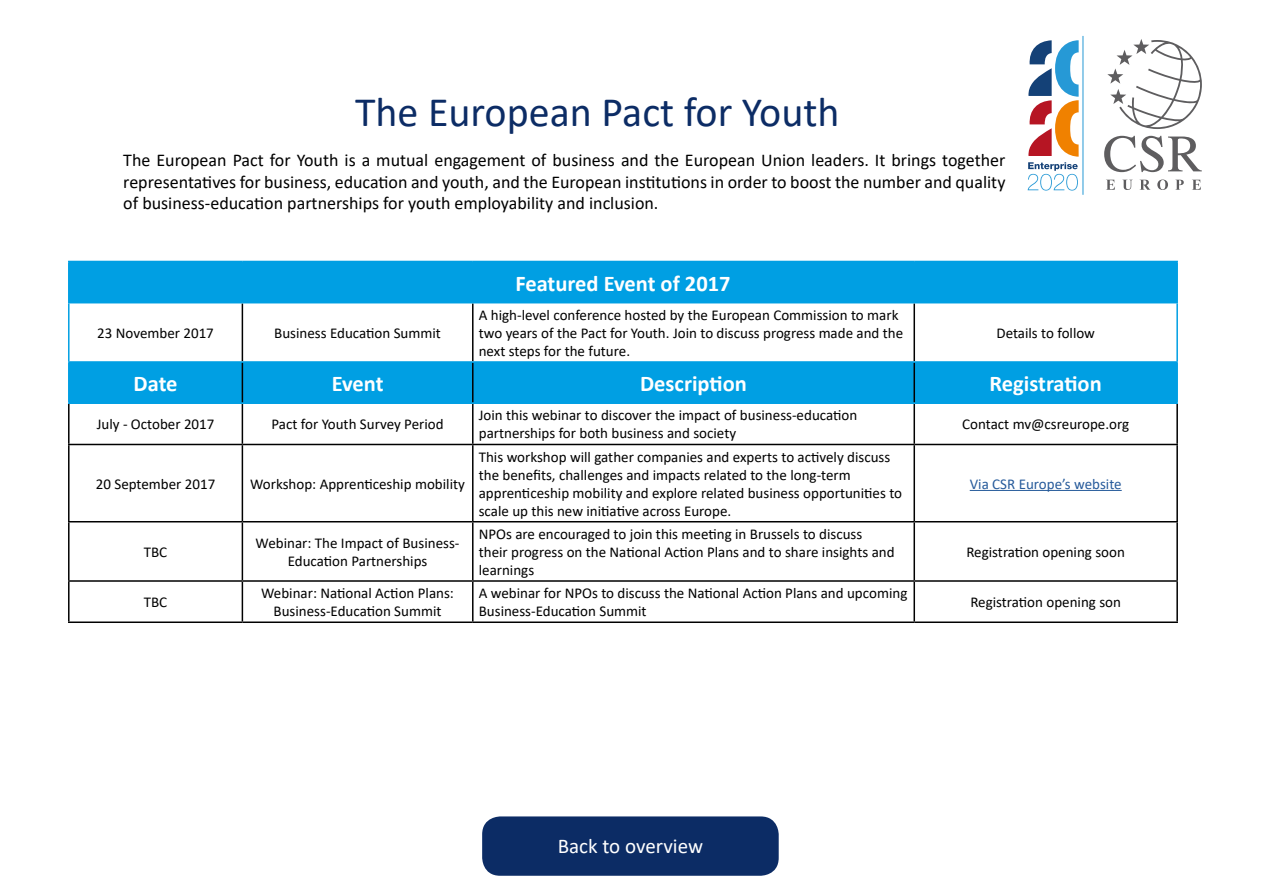
<style>
.page{position:relative;width:1263px;height:893px;background:#fff}
.page>*{position:absolute;margin:0;border:0;box-sizing:border-box;transform-origin:0 0}
.t1{font:42px "Calibri";color:#0c2c65}
.t2{font:700 22.5px "Calibri";color:#fff}
.t3{font:21px "Calibri";color:#fff}
.t4{font:18px/21.6px "Calibri";color:#000;text-align:justify}
.t5{font:15px/18px "Calibri";color:#000}
.t6{font:15px "Calibri";color:#275b9b}
</style>
<div class="page">
<svg style="left:1104px;top:136px;width:98px;height:36px"></svg>
<svg style="left:1107px;top:39px;width:95px;height:90px"></svg>
<svg style="left:1106px;top:180px;width:9px;height:10px"></svg>
<svg style="left:1123px;top:180px;width:9px;height:10px"></svg>
<svg style="left:1139px;top:180px;width:11px;height:10px"></svg>
<svg style="left:1157px;top:179px;width:11px;height:11px"></svg>
<svg style="left:1175px;top:180px;width:9px;height:10px"></svg>
<svg style="left:1192px;top:180px;width:9px;height:10px"></svg>
<svg style="left:1028px;top:40px;width:51px;height:151px"></svg>
<hr style="left:1083px;top:36px;width:1px;height:159px;background:#2699d6">
<svg style="left:70px;top:262px;width:1106px;height:140px;fill:#009fe3"></svg>
<hr style="left:242px;top:303px;width:1px;height:58px;background:#000">
<hr style="left:472px;top:303px;width:1px;height:58px;background:#000">
<hr style="left:913px;top:303px;width:2px;height:58px;background:#000">
<hr style="left:242px;top:363px;width:1px;height:39px;background:#000">
<hr style="left:472px;top:363px;width:1px;height:39px;background:#000">
<hr style="left:913px;top:363px;width:2px;height:39px;background:#000">
<hr style="left:68px;top:404px;width:2px;height:40px;background:#000">
<hr style="left:242px;top:404px;width:1px;height:40px;background:#000">
<hr style="left:472px;top:404px;width:1px;height:40px;background:#000">
<hr style="left:913px;top:404px;width:2px;height:40px;background:#000">
<hr style="left:1176px;top:404px;width:2px;height:40px;background:#000">
<hr style="left:68px;top:444px;width:174px;height:1px;background:#000">
<hr style="left:68px;top:445px;width:2px;height:76px;background:#000">
<hr style="left:242px;top:444px;width:231px;height:1px;background:#000">
<hr style="left:242px;top:445px;width:1px;height:76px;background:#000">
<hr style="left:473px;top:444px;width:441px;height:1px;background:#000">
<hr style="left:472px;top:445px;width:1px;height:76px;background:#000">
<hr style="left:914px;top:444px;width:264px;height:1px;background:#000">
<hr style="left:913px;top:445px;width:2px;height:76px;background:#000">
<hr style="left:1176px;top:445px;width:2px;height:76px;background:#000">
<hr style="left:68px;top:521px;width:174px;height:1px;background:#000">
<hr style="left:68px;top:522px;width:2px;height:58px;background:#000">
<hr style="left:242px;top:521px;width:231px;height:1px;background:#000">
<hr style="left:242px;top:522px;width:1px;height:58px;background:#000">
<hr style="left:473px;top:521px;width:441px;height:1px;background:#000">
<hr style="left:472px;top:522px;width:1px;height:58px;background:#000">
<hr style="left:914px;top:521px;width:264px;height:1px;background:#000">
<hr style="left:913px;top:522px;width:2px;height:58px;background:#000">
<hr style="left:1176px;top:522px;width:2px;height:58px;background:#000">
<hr style="left:68px;top:580px;width:174px;height:2px;background:#000">
<hr style="left:68px;top:582px;width:2px;height:39px;background:#000">
<hr style="left:242px;top:580px;width:231px;height:2px;background:#000">
<hr style="left:242px;top:582px;width:1px;height:39px;background:#000">
<hr style="left:473px;top:580px;width:441px;height:2px;background:#000">
<hr style="left:472px;top:582px;width:1px;height:39px;background:#000">
<hr style="left:914px;top:580px;width:264px;height:2px;background:#000">
<hr style="left:913px;top:582px;width:2px;height:39px;background:#000">
<hr style="left:1176px;top:582px;width:2px;height:39px;background:#000">
<hr style="left:68px;top:621px;width:174px;height:2px;background:#000">
<hr style="left:242px;top:621px;width:231px;height:2px;background:#000">
<hr style="left:473px;top:621px;width:441px;height:2px;background:#000">
<hr style="left:914px;top:621px;width:264px;height:2px;background:#000">
<hr style="left:68px;top:261px;width:174px;height:1px;background:#009fe3">
<hr style="left:68px;top:262px;width:2px;height:40px;background:#009fe3">
<hr style="left:242px;top:261px;width:231px;height:1px;background:#009fe3">
<hr style="left:473px;top:261px;width:441px;height:1px;background:#009fe3">
<hr style="left:914px;top:261px;width:264px;height:1px;background:#009fe3">
<hr style="left:1176px;top:262px;width:2px;height:40px;background:#009fe3">
<hr style="left:68px;top:302px;width:174px;height:1px;background:#009fe3">
<hr style="left:68px;top:303px;width:2px;height:58px;background:#009fe3">
<hr style="left:242px;top:302px;width:231px;height:1px;background:#009fe3">
<hr style="left:473px;top:302px;width:441px;height:1px;background:#009fe3">
<hr style="left:914px;top:302px;width:264px;height:1px;background:#009fe3">
<hr style="left:1176px;top:303px;width:2px;height:58px;background:#009fe3">
<hr style="left:68px;top:361px;width:174px;height:2px;background:#009fe3">
<hr style="left:68px;top:363px;width:2px;height:39px;background:#009fe3">
<hr style="left:242px;top:361px;width:231px;height:2px;background:#009fe3">
<hr style="left:473px;top:361px;width:441px;height:2px;background:#009fe3">
<hr style="left:914px;top:361px;width:264px;height:2px;background:#009fe3">
<hr style="left:1176px;top:363px;width:2px;height:39px;background:#009fe3">
<hr style="left:68px;top:402px;width:174px;height:2px;background:#009fe3">
<hr style="left:242px;top:402px;width:231px;height:2px;background:#009fe3">
<hr style="left:473px;top:402px;width:441px;height:2px;background:#009fe3">
<hr style="left:914px;top:402px;width:264px;height:2px;background:#009fe3">
<hr style="left:970px;top:490px;width:152px;height:1px;background:#275b9b">
<div style="left:482px;top:816px;width:297px;height:60px;background:#0c2c65;border-radius:18px"></div>
<h1 class="t1" style="left:355px;top:83px;width:486px">The European Pact for Youth</h1>
<p class="t4" style="left:123px;top:149px;width:884px">The European Pact for Youth is a mutual engagement of business and the European Union leaders. It brings together representatives for business, education and youth, and the European institutions in order to boost the number and quality of business-education partnerships for youth employability and inclusion.</p>
<p class="t5" style="left:97px;top:324px;width:118px">23 November 2017</p>
<p class="t5" style="left:274px;top:324px;width:168px">Business Education Summit</p>
<h2 class="t2" style="left:515px;top:267px;width:217px">Featured Event of 2017</h2>
<p class="t5" style="left:479px;top:306px;width:426px">A high-level conference hosted by the European Commission to mark two years of the Pact for Youth. Join to discuss progress made and the next steps for the future.</p>
<p class="t5" style="left:996px;top:324px;width:100px">Details to follow</p>
<h2 class="t2" style="left:134px;top:368px;width:45px">Date</h2>
<h2 class="t2" style="left:332px;top:368px;width:53px">Event</h2>
<h2 class="t2" style="left:640px;top:368px;width:108px">Description</h2>
<h2 class="t2" style="left:990px;top:368px;width:114px">Registration</h2>
<p class="t5" style="left:97px;top:415px;width:119px">July - October 2017</p>
<p class="t5" style="left:271px;top:415px;width:174px">Pact for Youth Survey Period</p>
<p class="t5" style="left:479px;top:406px;width:380px">Join this webinar to discover the impact of business-education partnerships for both business and society</p>
<p class="t5" style="left:962px;top:415px;width:168px">Contact mv@csreurope.org</p>
<p class="t5" style="left:96px;top:474px;width:121px">20 September 2017</p>
<p class="t5" style="left:250px;top:474px;width:216px">Workshop: Apprenticeship mobility</p>
<p class="t5" style="left:479px;top:447px;width:425px">This workshop will gather companies and experts to actively discuss the benefits, challenges and impacts related to the long-term apprenticeship mobility and explore related business opportunities to scale up this new initiative across Europe.</p>
<p class="t6" style="left:970px;top:473px;width:153px">Via CSR Europe’s website</p>
<p class="t5" style="left:144px;top:543px;width:25px">TBC</p>
<p class="t5" style="left:256px;top:534px;width:205px;text-align:center">Webinar: The Impact of Business-<br>Education Partnerships</p>
<p class="t5" style="left:479px;top:525px;width:417px">NPOs are encouraged to join this meeting in Brussels to discuss their progress on the National Action Plans and to share insights and learnings</p>
<p class="t5" style="left:966px;top:543px;width:160px">Registration opening soon</p>
<p class="t5" style="left:144px;top:593px;width:25px">TBC</p>
<p class="t5" style="left:261px;top:584px;width:194px;text-align:center">Webinar: National Action Plans:<br>Business-Education Summit</p>
<p class="t5" style="left:479px;top:584px;width:430px">A webinar for NPOs to discuss the National Action Plans and upcoming<br>Business-Education Summit</p>
<p class="t5" style="left:970px;top:593px;width:152px">Registration opening son</p>
<h3 class="t3" style="left:558px;top:831px;width:147px">Back to overview</h3>
</div>
